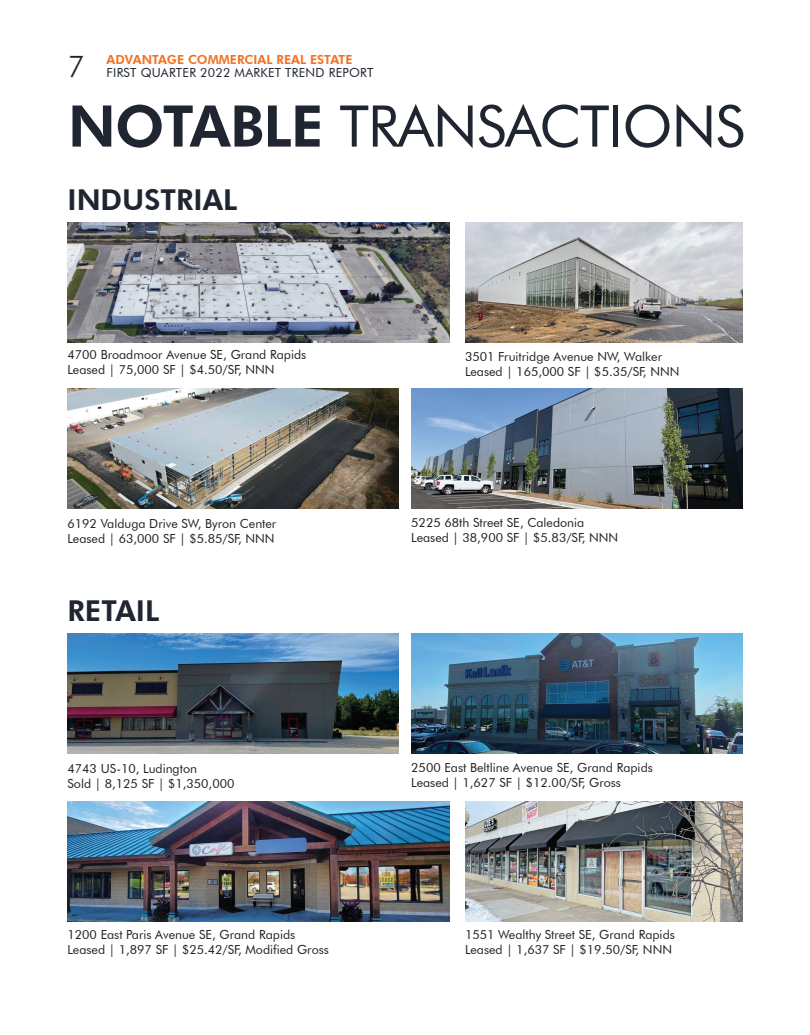
<style>
.page{position:relative;width:810px;height:1035px;background:#fff}
.page>*{position:absolute;margin:0;border:0;box-sizing:border-box;transform-origin:0 0}
.t1{font:57.5px "Futura BT";letter-spacing:-.015em;color:#202631}
.t2{font:300 30px "Futura BT";color:#202631}
.t3{font:800 28.75px "Futura BT";color:#202631}
.t4{font:12.5px/15px "Futura BT";color:#231f20}
.t5{font:12.5px "Futura BT";letter-spacing:.02em;color:#202631}
.t6{font:800 12.5px "Futura BT";color:#f37121}
.s1{font-weight:800}
</style>
<div class="page">
<img style="left:68px;top:389px;width:330px;height:120px">
<img style="left:68px;top:223px;width:382px;height:119px">
<img style="left:465px;top:223px;width:277px;height:119px">
<img style="left:412px;top:389px;width:330px;height:120px">
<img style="left:68px;top:634px;width:330px;height:120px">
<img style="left:412px;top:634px;width:330px;height:120px">
<img style="left:68px;top:801px;width:382px;height:120px">
<img style="left:465px;top:801px;width:277px;height:120px">
<h2 class="t2" style="left:68px;top:48px;width:19px">7</h2>
<p class="t6" style="left:107px;top:52px;width:247px">ADVANTAGE COMMERCIAL REAL ESTATE</p>
<p class="t5" style="left:107px;top:65px;width:268px">FIRST QUARTER 2022 MARKET TREND REPORT</p>
<h1 class="t1" style="left:68px;top:91px;width:679px"><span class="s1">NOTABLE</span> TRANSACTIONS</h1>
<h3 class="t3" style="left:68px;top:182px;width:171px">INDUSTRIAL</h3>
<p class="t4" style="left:68px;top:347px;width:240px">4700 Broadmoor Avenue SE, Grand Rapids<br>Leased | 75,000 SF | $4.50/SF, NNN</p>
<p class="t4" style="left:68px;top:516px;width:210px">6192 Valduga Drive SW, Byron Center<br>Leased | 63,000 SF | $5.85/SF, NNN</p>
<h3 class="t3" style="left:68px;top:593px;width:93px">RETAIL</h3>
<p class="t4" style="left:465px;top:349px;width:216px">3501 Fruitridge Avenue NW, Walker<br>Leased | 165,000 SF | $5.35/SF, NNN</p>
<p class="t4" style="left:411px;top:515px;width:209px">5225 68th Street SE, Caledonia<br>Leased | 38,900 SF | $5.83/SF, NNN</p>
<p class="t4" style="left:68px;top:761px;width:168px">4743 US-10, Ludington<br>Sold | 8,125 SF | $1,350,000</p>
<p class="t4" style="left:411px;top:760px;width:243px">2500 East Beltline Avenue SE, Grand Rapids<br>Leased | 1,627 SF | $12.00/SF, Gross</p>
<p class="t4" style="left:68px;top:927px;width:263px">1200 East Paris Avenue SE, Grand Rapids<br>Leased | 1,897 SF | $25.42/SF, Modified Gross</p>
<p class="t4" style="left:465px;top:927px;width:211px">1551 Wealthy Street SE, Grand Rapids<br>Leased | 1,637 SF | $19.50/SF, NNN</p>
</div>
